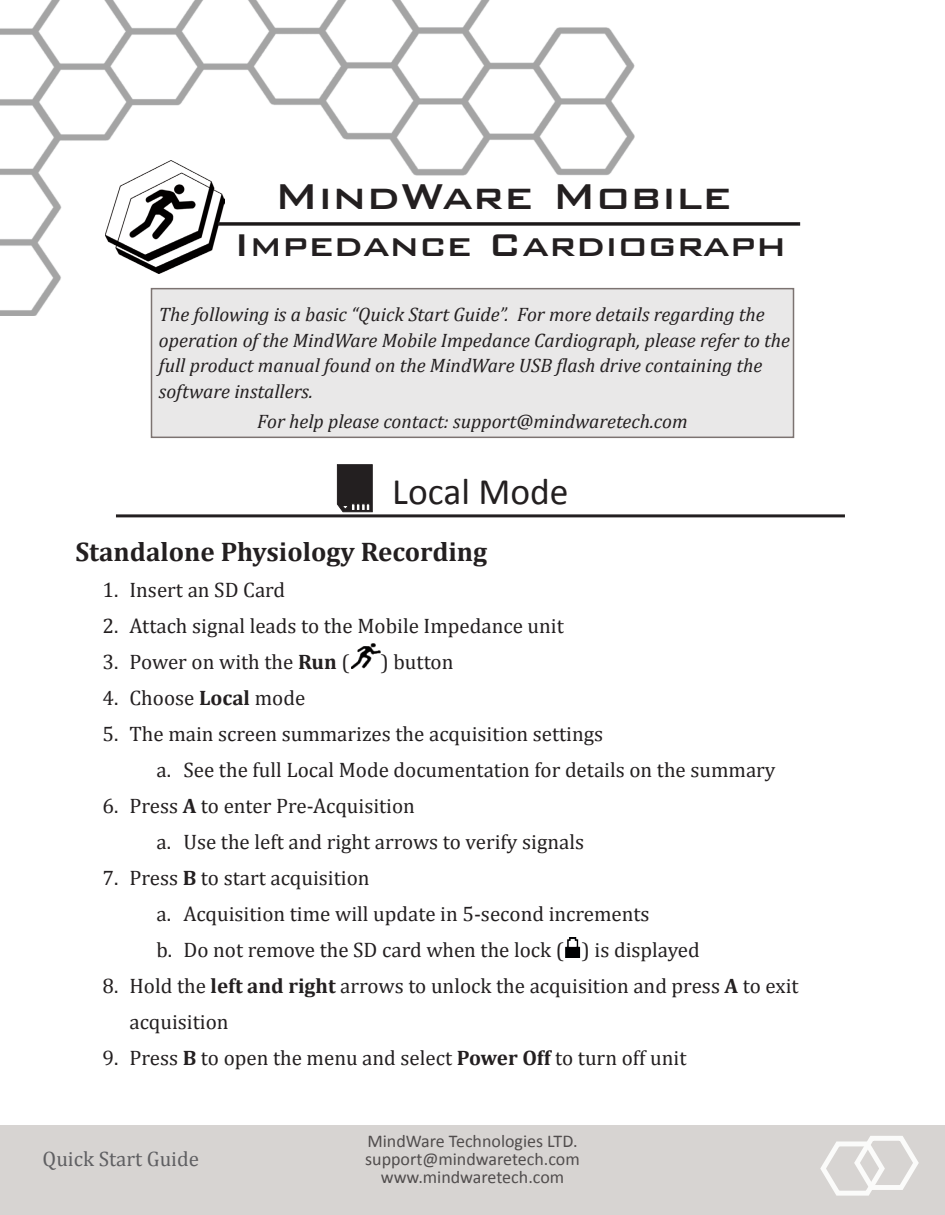
<style>
.page{position:relative;width:945px;height:1215px;background:#fff}
.page>*{position:absolute;margin:0;border:0;box-sizing:border-box;transform-origin:0 0}
.t1{font:500 48px "Bank Gothic BT";color:#231f20}
.t2{font:500 42px "Bank Gothic BT";color:#231f20}
.t3{font:37.5px "Calibri";color:#231f20}
.t4{font:700 27px "Cambria";color:#231f20}
.Bulleted_List{font:21px/36px "Cambria";color:#231f20}
.t5{font:21px "Cambria";color:#5f5f62}
.t6{font:italic 19.5px/25.5px "Cambria";color:#231f20}
.t7{font:18px/18px "Calibri";color:#231f20;text-align:center}
.s1{font-weight:700}
</style>
<div class="page">
<img style="left:0;top:0;width:635px;height:315px">
<img style="left:351px;top:643px;width:30px;height:26px">
<img style="left:565px;top:938px;width:16px;height:19px">
<hr style="left:116px;top:514px;width:729px;height:3px;background:#231f20">
<svg style="left:337px;top:464px;width:36px;height:48px;background:#2f2b2c"></svg>
<div style="left:0;top:1126px;width:945px;height:89px;background:#d7d4d2"></div>
<img style="left:105px;top:160px;width:120px;height:113px">
<div style="left:218px;top:222px;width:582px;height:4px;border:2px solid #231f20"></div>
<div style="left:151px;top:289px;width:643px;height:148px;background:#e9e8e8"></div>
<div style="left:151px;top:288px;width:643px;height:150px;border:2px solid #7c7371"></div>
<svg style="left:820px;top:1136px;width:99px;height:60px"></svg>
<p class="t1" style="left:274px;top:170px;width:459px">MindWare Mobile</p>
<p class="t2" style="left:234px;top:222px;width:554px">Impedance Cardiograph</p>
<p class="t6" style="left:159px;top:301px;width:633px">The following is a basic “Quick Start Guide”. For more details regarding the operation of the MindWare Mobile Impedance Cardiograph, please refer to the full product manual found on the MindWare USB flash drive containing the software installers.</p>
<p class="t6" style="left:257px;top:407px;width:432px">For help please contact: support@mindwaretech.com</p>
<p class="t3" style="left:392px;top:467px;width:178px">Local Mode</p>
<p class="t4" style="left:75px;top:533px;width:413px">Standalone Physiology Recording</p>
<p class="Bulleted_List" style="left:102px;top:572px;width:184px">1. Insert an SD Card</p>
<p class="Bulleted_List" style="left:102px;top:608px;width:463px">2. Attach signal leads to the Mobile Impedance unit</p>
<p class="Bulleted_List" style="left:102px;top:644px;width:248px">3. Power on with the <span class="s1">Run</span> (</p>
<p class="Bulleted_List" style="left:381px;top:644px;width:74px">) button</p>
<p class="Bulleted_List" style="left:102px;top:680px;width:204px">4. Choose <span class="s1">Local</span> mode</p>
<p class="Bulleted_List" style="left:102px;top:716px;width:502px">5. The main screen summarizes the acquisition settings</p>
<p class="Bulleted_List" style="left:156px;top:752px;width:621px">a. See the full Local Mode documentation for details on the summary</p>
<p class="Bulleted_List" style="left:102px;top:788px;width:314px">6. Press <span class="s1">A</span> to enter Pre-Acquisition</p>
<p class="Bulleted_List" style="left:156px;top:824px;width:429px">a. Use the left and right arrows to verify signals</p>
<p class="Bulleted_List" style="left:102px;top:860px;width:269px">7. Press <span class="s1">B</span> to start acquisition</p>
<p class="Bulleted_List" style="left:156px;top:896px;width:495px">a. Acquisition time will update in 5-second increments</p>
<p class="Bulleted_List" style="left:156px;top:932px;width:545px">b. Do not remove the SD card when the lock ( ) is displayed</p>
<p class="Bulleted_List" style="left:129px;top:968px;width:671px;text-indent:-27px">8. Hold the <span class="s1">left and right</span> arrows to unlock the acquisition and press <span class="s1">A</span> to exit acquisition</p>
<p class="Bulleted_List" style="left:102px;top:1040px;width:585px">9. Press <span class="s1">B</span> to open the menu and select <span class="s1">Power Off</span> to turn off unit</p>
<p class="t5" style="left:43px;top:1146px;width:158px">Quick Start Guide</p>
<p class="t7" style="left:365px;top:1132px;width:216px">MindWare Technologies LTD. support@mindwaretech.com www.mindwaretech.com</p>
</div>
